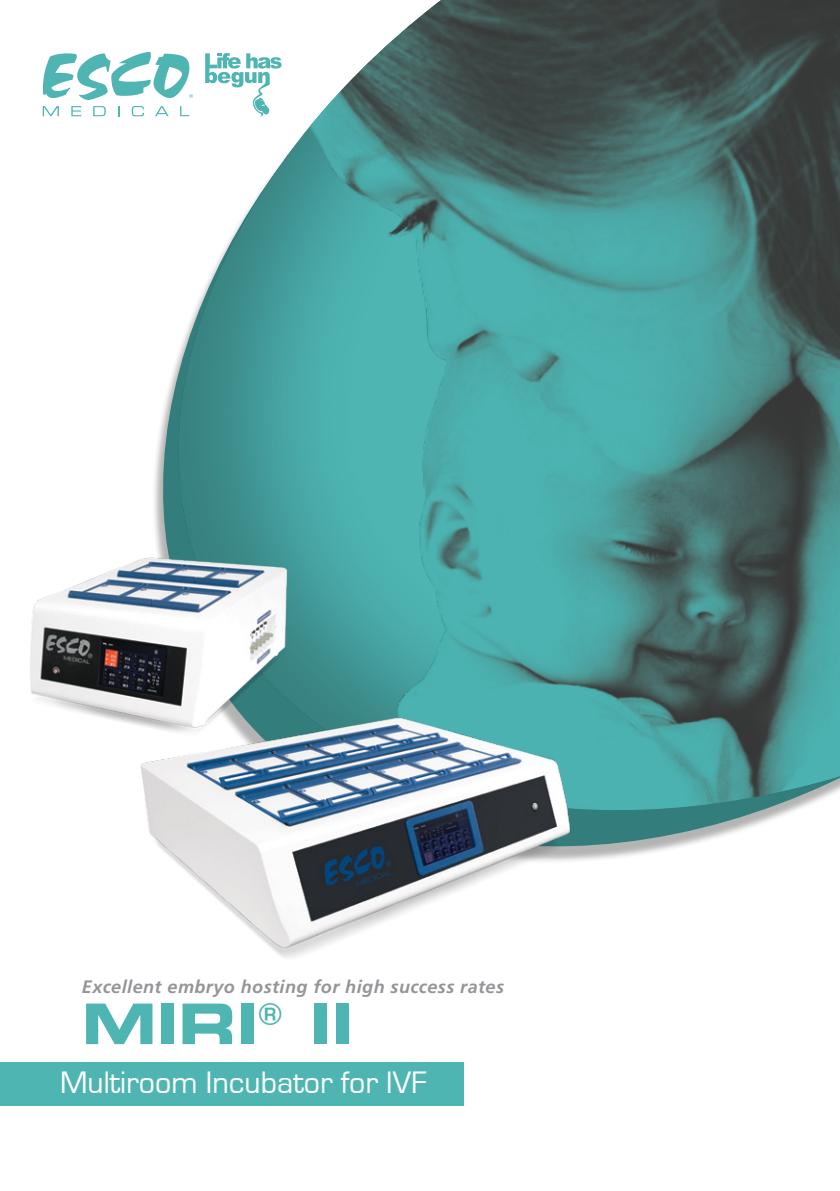
<style>
.page{position:relative;width:840px;height:1191px;background:#fff}
.page>*{position:absolute;margin:0;border:0;box-sizing:border-box;transform-origin:0 0}
.t1{font:56px "Eurostile Bold Extended Two";letter-spacing:-.005em;color:#4eb5b3}
.t2{font:32px "Eurostile";color:#fff}
.t3{font:italic 700 18px "Frutiger LT Std";letter-spacing:.025em;color:#939598}
</style>
<div class="page">
<svg style="left:42px;top:87px;width:582px;height:772px"></svg>
<img style="left:199px;top:0;width:640px;height:856px">
<svg style="left:43px;top:52px;width:150px;height:48px"></svg>
<svg style="left:43px;top:106px;width:16px;height:10px"></svg>
<svg style="left:71px;top:106px;width:10px;height:10px"></svg>
<svg style="left:93px;top:106px;width:13px;height:10px"></svg>
<svg style="left:132px;top:106px;width:12px;height:10px"></svg>
<svg style="left:155px;top:106px;width:14px;height:10px"></svg>
<svg style="left:180px;top:106px;width:9px;height:10px"></svg>
<svg style="left:205px;top:53px;width:76px;height:64px"></svg>
<div style="left:0;top:1061px;width:463px;height:44px;background:#4eb5b3"></div>
<img style="left:118px;top:701px;width:486px;height:257px">
<img style="left:30px;top:539px;width:276px;height:209px">
<p class="t3" style="left:82px;top:976px;width:423px">Excellent embryo hosting for high success rates</p>
<h1 class="t1" style="left:82px;top:984px;width:273px">MIRI<sup>®</sup> II</h1>
<h2 class="t2" style="left:60px;top:1065px;width:368px">Multiroom Incubator for IVF</h2>
</div>
